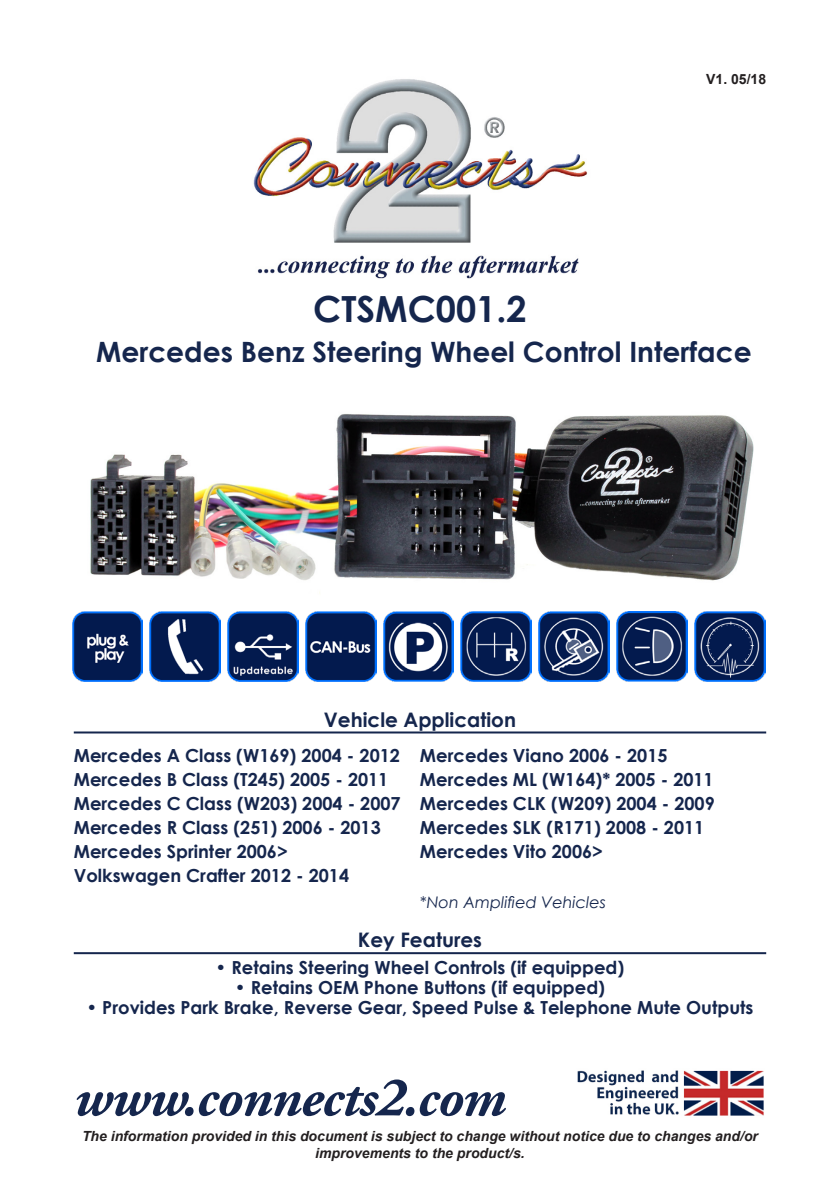
<style>
.page{position:relative;width:840px;height:1191px;background:#fff}
.page>*{position:absolute;margin:0;border:0;box-sizing:border-box;transform-origin:0 0}
.t1{font:italic 700 56px "Adobe Garamond Pro";letter-spacing:-.02em;color:#15264d}
.t2{font:700 36px "Century Gothic";color:#15264d}
.t3{font:700 28px "Century Gothic";color:#15264d}
.t4{font:700 20px "Century Gothic";color:#15264d}
.t5{font:700 18px "Century Gothic";color:#15264d}
.t6{font:italic 16px "Century Gothic";color:#15264d}
.t7{font:italic 700 14px/16.8px "Arial";color:#231f20;text-align:center}
.t8{font:700 14px "Arial";color:#231f20}
</style>
<div class="page">
<img style="left:253px;top:79px;width:335px;height:200px">
<img style="left:577px;top:1070px;width:187px;height:46px">
<img style="left:90px;top:414px;width:664px;height:211px">
<img style="left:72px;top:611px;width:71px;height:70px">
<hr style="left:74px;top:731px;width:691px;height:2px;background:#15264d">
<hr style="left:74px;top:952px;width:691px;height:2px;background:#15264d">
<img style="left:150px;top:611px;width:70px;height:70px">
<img style="left:227px;top:611px;width:71px;height:70px">
<img style="left:305px;top:611px;width:71px;height:70px">
<img style="left:383px;top:611px;width:70px;height:70px">
<img style="left:460px;top:611px;width:71px;height:70px">
<img style="left:538px;top:611px;width:71px;height:70px">
<img style="left:616px;top:611px;width:70px;height:70px">
<img style="left:693px;top:611px;width:71px;height:70px">
<p class="t8" style="left:705px;top:70px;width:61px">V1. 05/18</p>
<p class="t2" style="left:313px;top:281px;width:215px">CTSMC001.2</p>
<p class="t3" style="left:96px;top:330px;width:656px">Mercedes Benz Steering Wheel Control Interface</p>
<p class="t4" style="left:324px;top:704px;width:193px">Vehicle Application</p>
<p class="t5" style="left:74px;top:741px;width:327px">Mercedes A Class (W169) 2004 - 2012</p>
<p class="t5" style="left:74px;top:765px;width:316px">Mercedes B Class (T245) 2005 - 2011</p>
<p class="t5" style="left:74px;top:789px;width:328px">Mercedes C Class (W203) 2004 - 2007</p>
<p class="t5" style="left:74px;top:813px;width:308px">Mercedes R Class (251) 2006 - 2013</p>
<p class="t5" style="left:74px;top:837px;width:215px">Mercedes Sprinter 2006&gt;</p>
<p class="t5" style="left:74px;top:861px;width:277px">Volkswagen Crafter 2012 - 2014</p>
<p class="t5" style="left:420px;top:741px;width:249px">Mercedes Viano 2006 - 2015</p>
<p class="t5" style="left:420px;top:765px;width:295px">Mercedes ML (W164)* 2005 - 2011</p>
<p class="t5" style="left:420px;top:789px;width:296px">Mercedes CLK (W209) 2004 - 2009</p>
<p class="t5" style="left:420px;top:813px;width:286px">Mercedes SLK (R171) 2008 - 2011</p>
<p class="t5" style="left:420px;top:837px;width:184px">Mercedes Vito 2006&gt;</p>
<p class="t6" style="left:420px;top:891px;width:187px">*Non Amplified Vehicles</p>
<p class="t4" style="left:358px;top:925px;width:125px">Key Features</p>
<p class="t5" style="left:215px;top:954px;width:410px">• Retains Steering Wheel Controls (if equipped)</p>
<p class="t5" style="left:235px;top:974px;width:371px">• Retains OEM Phone Buttons (if equipped)</p>
<p class="t5" style="left:86px;top:994px;width:668px">• Provides Park Brake, Reverse Gear, Speed Pulse &amp; Telephone Mute Outputs</p>
<p class="t1" style="left:74px;top:1065px;width:433px">www.connects2.com</p>
<p class="t7" style="left:82px;top:1128px;width:677px">The information provided in this document is subject to change without notice due to changes and/or improvements to the product/s.</p>
</div>
